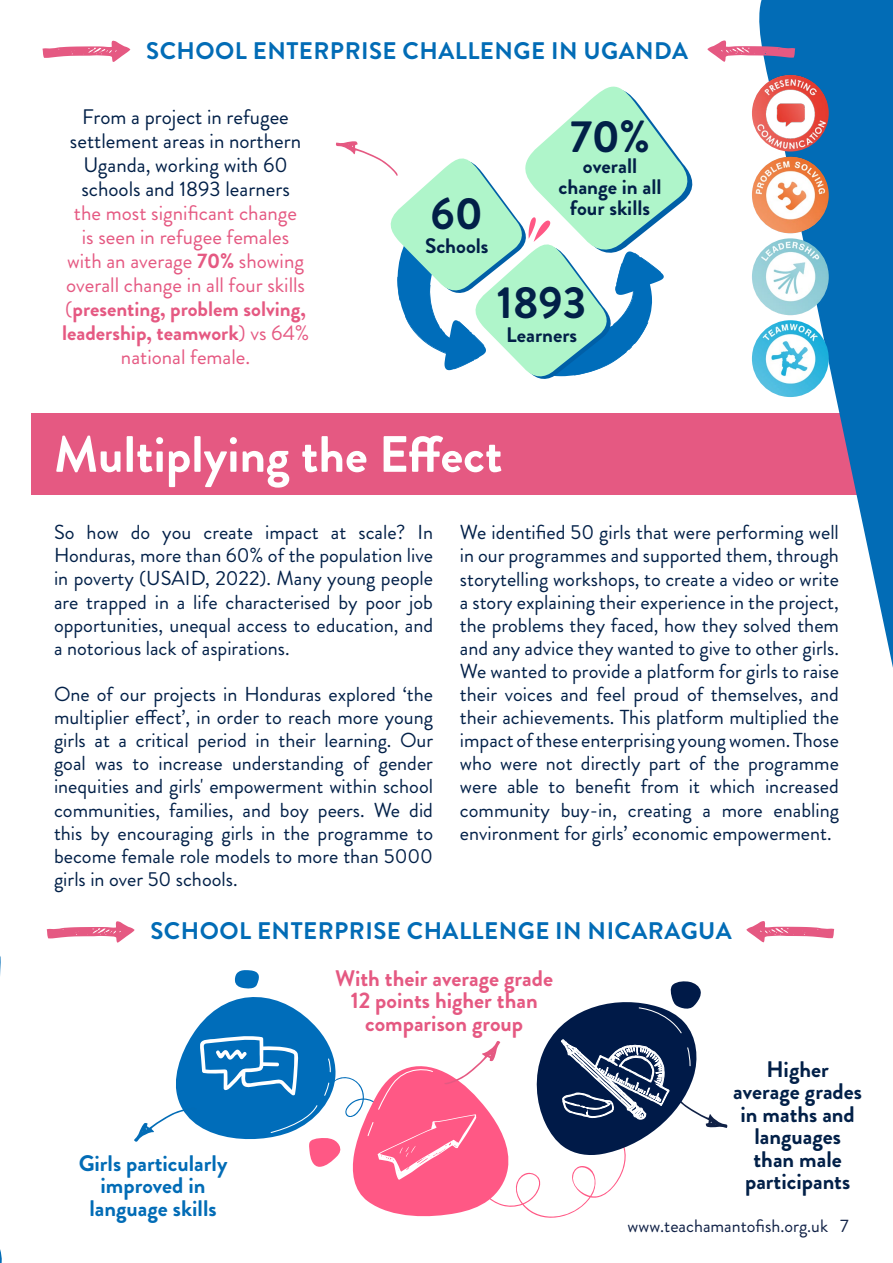
<style>
.page{position:relative;width:893px;height:1263px;background:#fff}
.page>*{position:absolute;margin:0;border:0;box-sizing:border-box;transform-origin:0 0}
.t1{font:700 51px "Brandon Grotesque";color:#fff}
.t2{font:700 45px "Brandon Grotesque";color:#022048}
.t3{font:700 24px "Brandon Grotesque";letter-spacing:.02em;color:#026cb6}
.t4{font:700 22.5px/22.5px "Brandon Grotesque";color:#022048;text-align:center}
.t5{font:700 22.5px/22.5px "Brandon Grotesque";color:#e55982;text-align:center}
.t6{font:700 22.5px/22.5px "Brandon Grotesque";color:#026cb6;text-align:center}
.t7{font:21px/24px "Brandon Grotesque";color:#e55982;text-align:center}
.t8{font:21px/24px "Brandon Grotesque";color:#022048;text-align:center}
.t9{font:700 21px/21px "Brandon Grotesque";color:#022048;text-align:center}
.t10{font:20.25px/23.1px "Brandon Grotesque";color:#022048;text-align:justify}
.t11{font:18px "Brandon Grotesque";color:#102146}
.s1{font-weight:700}
</style>
<div class="page">
<div style="left:31px;top:413px;width:862px;height:82px;background:#e55982"></div>
<svg style="left:0;top:956px;width:2px;height:307px"></svg>
<svg style="left:751px;top:0;width:142px;height:668px;fill:#026cb6"></svg>
<svg style="left:47px;top:921px;width:88px;height:21px"></svg>
<svg style="left:746px;top:921px;width:88px;height:21px"></svg>
<svg style="left:134px;top:970px;width:593px;height:248px"></svg>
<svg style="left:43px;top:40px;width:87px;height:22px"></svg>
<svg style="left:707px;top:40px;width:88px;height:22px"></svg>
<svg style="left:336px;top:86px;width:357px;height:293px"></svg>
<img style="left:752px;top:238px;width:77px;height:77px;border-radius:38px">
<img style="left:752px;top:320px;width:77px;height:77px;border-radius:38px">
<img style="left:752px;top:157px;width:77px;height:76px;border-radius:38px">
<img style="left:752px;top:75px;width:77px;height:77px;border-radius:38px">
<p class="t3" style="left:146px;top:34px;width:543px">SCHOOL ENTERPRISE CHALLENGE IN UGANDA</p>
<p class="t8" style="left:70px;top:105px;width:233px">From a project in refugee settlement areas in northern<br>Uganda, working with 60 schools and 1893 learners</p>
<p class="t7" style="left:62px;top:201px;width:249px">the most significant change<br>is seen in refugee females with an average <span class="s1">70%</span> showing overall change in all four skills (<span class="s1">presenting, problem solving, leadership, teamwork</span>) vs 64% national female.</p>
<h2 class="t2" style="left:431px;top:182px;width:54px">60</h2>
<p class="t9" style="left:425px;top:235px;width:65px">Schools</p>
<h2 class="t2" style="left:570px;top:105px;width:81px">70%</h2>
<p class="t9" style="left:558px;top:155px;width:105px">overall change in all four skills</p>
<h2 class="t2" style="left:497px;top:271px;width:91px">1893</h2>
<p class="t9" style="left:506px;top:324px;width:73px">Learners</p>
<h1 class="t1" style="left:54px;top:419px;width:450px">Multiplying the Effect</h1>
<p class="t10" style="left:54px;top:521px;width:381px">So how do you create impact at scale? In Honduras, more than 60% of the population live in poverty (USAID, 2022). Many young people are trapped in a life characterised by poor job opportunities, unequal access to education, and a notorious lack of aspirations.</p>
<p class="t10" style="left:54px;top:683px;width:381px">One of our projects in Honduras explored ‘the multiplier effect’, in order to reach more young girls at a critical period in their learning. Our goal was to increase understanding of gender inequities and girls' empowerment within school communities, families, and boy peers. We did this by encouraging girls in the programme to become female role models to more than 5000 girls in over 50 schools.</p>
<p class="t10" style="left:460px;top:521px;width:381px">We identified 50 girls that were performing well in our programmes and supported them, through storytelling workshops, to create a video or write a story explaining their experience in the project, the problems they faced, how they solved them and any advice they wanted to give to other girls.<br>We wanted to provide a platform for girls to raise their voices and feel proud of themselves, and their achievements. This platform multiplied the impact of these enterprising young women. Those who were not directly part of the programme were able to benefit from it which increased community buy-in, creating a more enabling environment for girls’ economic empowerment.</p>
<p class="t3" style="left:150px;top:914px;width:583px">SCHOOL ENTERPRISE CHALLENGE IN NICARAGUA</p>
<p class="t6" style="left:79px;top:1152px;width:150px">Girls particularly improved in language skills</p>
<p class="t5" style="left:335px;top:967px;width:219px">With their average grade<br>12 points higher than comparison group</p>
<p class="t4" style="left:733px;top:1058px;width:130px">Higher average grades in maths and languages than male participants</p>
<p class="t11" style="left:628px;top:1213px;width:222px">www.teachamantofish.org.uk 7</p>
</div>
